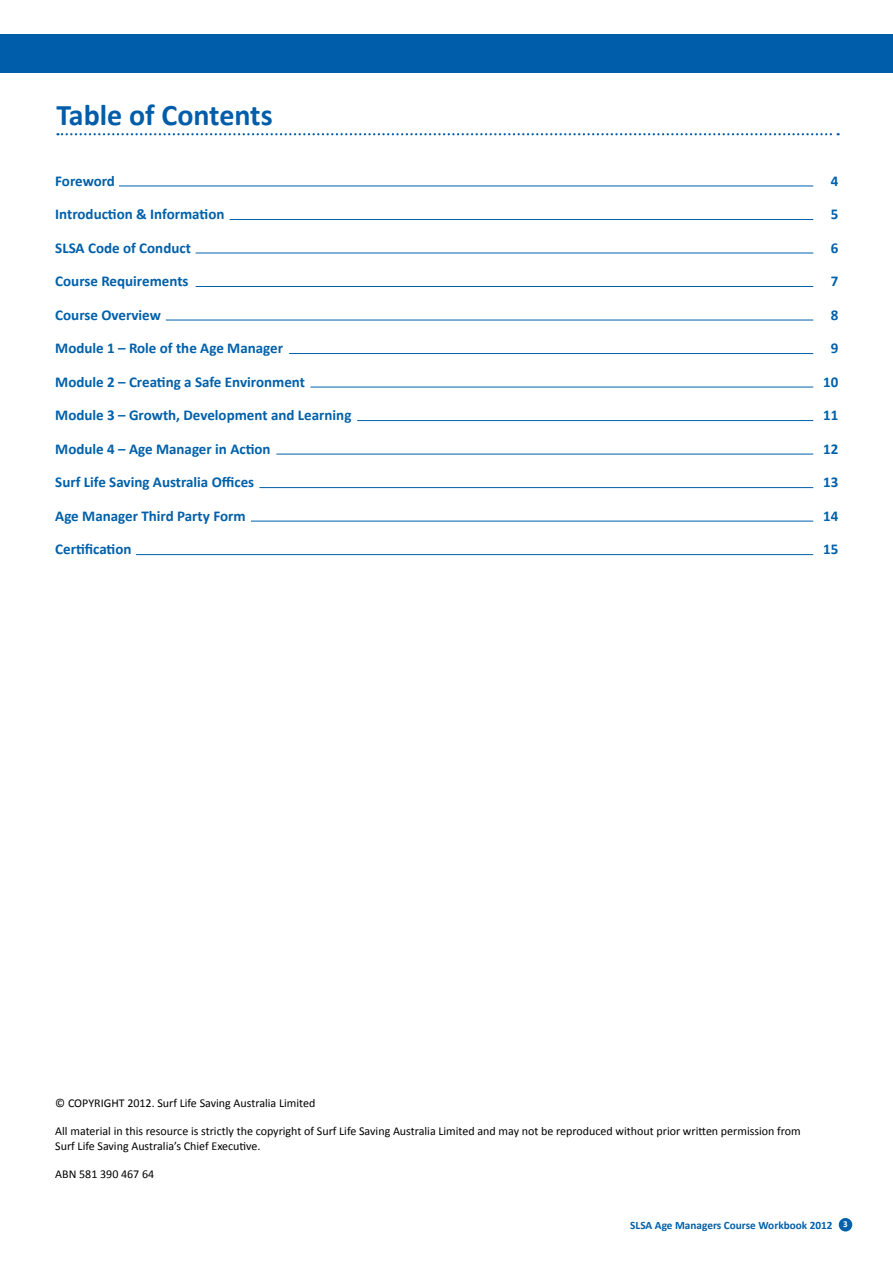
<style>
.page{position:relative;width:893px;height:1263px;background:#fff}
.page>*{position:absolute;margin:0;border:0;box-sizing:border-box;transform-origin:0 0}
.t1{font:700 30px "Calibri";color:#005daa}
.t2{font:700 15px "Calibri";color:#0060a9}
.t3{font:12px/15px "Calibri";color:#000}
.t4{font:700 11.25px "Calibri";color:#0060a9}
.s1{font-size:9px;color:#fff}
</style>
<div class="page">
<div style="left:839px;top:1218px;width:13px;height:13px;background:#0060a9;border-radius:50%"></div>
<div style="left:0;top:34px;width:893px;height:38px;background:#005daa"></div>
<hr style="left:119px;top:186px;width:694px;height:1px;background:#0060a9">
<hr style="left:230px;top:219px;width:583px;height:1px;background:#0060a9">
<hr style="left:196px;top:253px;width:617px;height:1px;background:#0060a9">
<hr style="left:196px;top:286px;width:617px;height:1px;background:#0060a9">
<hr style="left:166px;top:320px;width:647px;height:1px;background:#0060a9">
<hr style="left:289px;top:353px;width:524px;height:1px;background:#0060a9">
<hr style="left:310px;top:387px;width:503px;height:1px;background:#0060a9">
<hr style="left:357px;top:420px;width:456px;height:1px;background:#0060a9">
<hr style="left:276px;top:454px;width:537px;height:1px;background:#0060a9">
<hr style="left:259px;top:487px;width:554px;height:1px;background:#0060a9">
<hr style="left:251px;top:521px;width:562px;height:1px;background:#0060a9">
<hr style="left:136px;top:554px;width:677px;height:1px;background:#0060a9">
<svg style="left:57px;top:133px;width:782px;height:2px"></svg>
<h1 class="t1" style="left:56px;top:95px;width:218px">Table of Contents</h1>
<p class="t2" style="left:55px;top:171px;width:61px">Foreword</p>
<p class="t2" style="left:831px;top:171px;width:9px">4</p>
<p class="t2" style="left:55px;top:205px;width:171px">Introduction &amp; Information</p>
<p class="t2" style="left:831px;top:205px;width:9px">5</p>
<p class="t2" style="left:55px;top:238px;width:137px">SLSA Code of Conduct</p>
<p class="t2" style="left:831px;top:238px;width:9px">6</p>
<p class="t2" style="left:55px;top:272px;width:135px">Course Requirements</p>
<p class="t2" style="left:831px;top:272px;width:9px">7</p>
<p class="t2" style="left:55px;top:305px;width:107px">Course Overview</p>
<p class="t2" style="left:831px;top:305px;width:9px">8</p>
<p class="t2" style="left:55px;top:339px;width:229px">Module 1 – Role of the Age Manager</p>
<p class="t2" style="left:831px;top:339px;width:9px">9</p>
<p class="t2" style="left:55px;top:372px;width:251px">Module 2 – Creating a Safe Environment</p>
<p class="t2" style="left:823px;top:372px;width:17px">10</p>
<p class="t2" style="left:55px;top:406px;width:298px">Module 3 – Growth, Development and Learning</p>
<p class="t2" style="left:823px;top:406px;width:17px">11</p>
<p class="t2" style="left:55px;top:439px;width:217px">Module 4 – Age Manager in Action</p>
<p class="t2" style="left:823px;top:439px;width:17px">12</p>
<p class="t2" style="left:55px;top:473px;width:200px">Surf Life Saving Australia Offices</p>
<p class="t2" style="left:823px;top:473px;width:17px">13</p>
<p class="t2" style="left:55px;top:506px;width:192px">Age Manager Third Party Form</p>
<p class="t2" style="left:823px;top:506px;width:17px">14</p>
<p class="t2" style="left:55px;top:540px;width:78px">Certification</p>
<p class="t2" style="left:823px;top:540px;width:17px">15</p>
<p class="t3" style="left:55px;top:1096px;width:262px">© COPYRIGHT 2012. Surf Life Saving Australia Limited</p>
<p class="t3" style="left:55px;top:1124px;width:747px">All material in this resource is strictly the copyright of Surf Life Saving Australia Limited and may not be reproduced without prior written permission from<br>Surf Life Saving Australia’s Chief Executive.</p>
<p class="t3" style="left:55px;top:1166px;width:101px">ABN 581 390 467 64</p>
<p class="t4" style="left:630px;top:1218px;width:219px">SLSA Age Managers Course Workbook 2012 <span class="s1">3</span></p>
</div>
